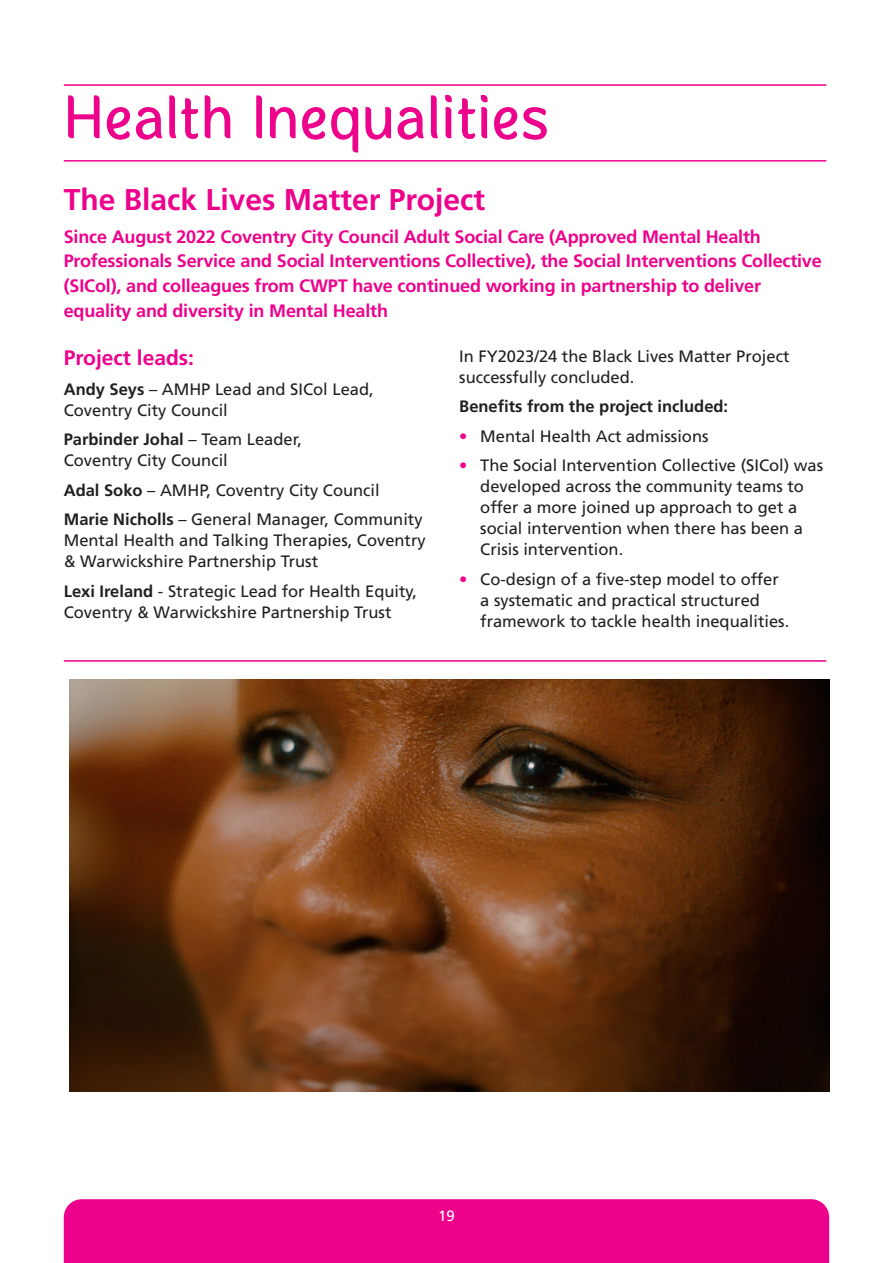
<style>
.page{position:relative;width:893px;height:1263px;background:#fff}
.page>*{position:absolute;margin:0;border:0;box-sizing:border-box;transform-origin:0 0}
.t1{font:72px "Banda Niera";letter-spacing:-.01em;color:#ed028c}
.t2{font:700 30px "Frutiger LT Std";color:#ed028c}
.t3{font:700 21px "Frutiger LT Std";color:#ed028c}
.t4{font:700 18px/24.6px "Frutiger LT Std";letter-spacing:-.01em;color:#ed028c}
.t5{font:16.5px/21px "Frutiger LT Std";color:#231f20}
.t6{font:700 16.5px "Frutiger LT Std";color:#231f20}
.t7{font:15px "Frutiger LT Std";color:#fff}
.s1{font-weight:700}
.s2{color:#ed028c}
</style>
<div class="page">
<div style="left:64px;top:1199px;width:765px;height:64px;background:#ed028c"></div>
<hr style="left:64px;top:84px;width:762px;height:2px;background:#ed028c">
<hr style="left:64px;top:660px;width:762px;height:2px;background:#ed028c">
<hr style="left:64px;top:160px;width:762px;height:2px;background:#ed028c">
<img style="left:69px;top:679px;width:760px;height:412px">
<p class="t1" style="left:64px;top:81px;width:488px">Health Inequalities</p>
<p class="t2" style="left:64px;top:182px;width:423px">The Black Lives Matter Project</p>
<p class="t4" style="left:64px;top:224px;width:759px">Since August 2022 Coventry City Council Adult Social Care (Approved Mental Health Professionals Service and Social Interventions Collective), the Social Interventions Collective (SICol), and colleagues from CWPT have continued working in partnership to deliver equality and diversity in Mental Health</p>
<p class="t3" style="left:64px;top:345px;width:132px">Project leads:</p>
<p class="t5" style="left:64px;top:378px;width:311px"><span class="s1">Andy Seys</span> – AMHP Lead and SICol Lead,<br>Coventry City Council</p>
<p class="t5" style="left:64px;top:429px;width:240px"><span class="s1">Parbinder Johal</span> – Team Leader,<br>Coventry City Council</p>
<p class="t5" style="left:64px;top:479px;width:317px"><span class="s1">Adal Soko</span> – AMHP, Coventry City Council</p>
<p class="t5" style="left:64px;top:509px;width:363px"><span class="s1">Marie Nicholls</span> – General Manager, Community<br>Mental Health and Talking Therapies, Coventry &amp; Warwickshire Partnership Trust</p>
<p class="t5" style="left:64px;top:580px;width:355px"><span class="s1">Lexi Ireland</span> - Strategic Lead for Health Equity,<br>Coventry &amp; Warwickshire Partnership Trust</p>
<p class="t5" style="left:459px;top:346px;width:332px">In FY2023/24 the Black Lives Matter Project successfully concluded.</p>
<p class="t6" style="left:459px;top:397px;width:270px">Benefits from the project included:</p>
<p class="t5" style="left:459px;top:426px;width:251px"><span class="s2">•</span> Mental Health Act admissions</p>
<p class="t5" style="left:480px;top:455px;width:344px;text-indent:-21px"><span class="s2">•</span> The Social Intervention Collective (SICol) was developed across the community teams to offer a more joined up approach to get a social intervention when there has been a Crisis intervention.</p>
<p class="t5" style="left:480px;top:569px;width:311px;text-indent:-21px"><span class="s2">•</span> Co-design of a five-step model to offer a systematic and practical structured framework to tackle health inequalities.</p>
<p class="t7" style="left:438px;top:1207px;width:18px">19</p>
</div>
